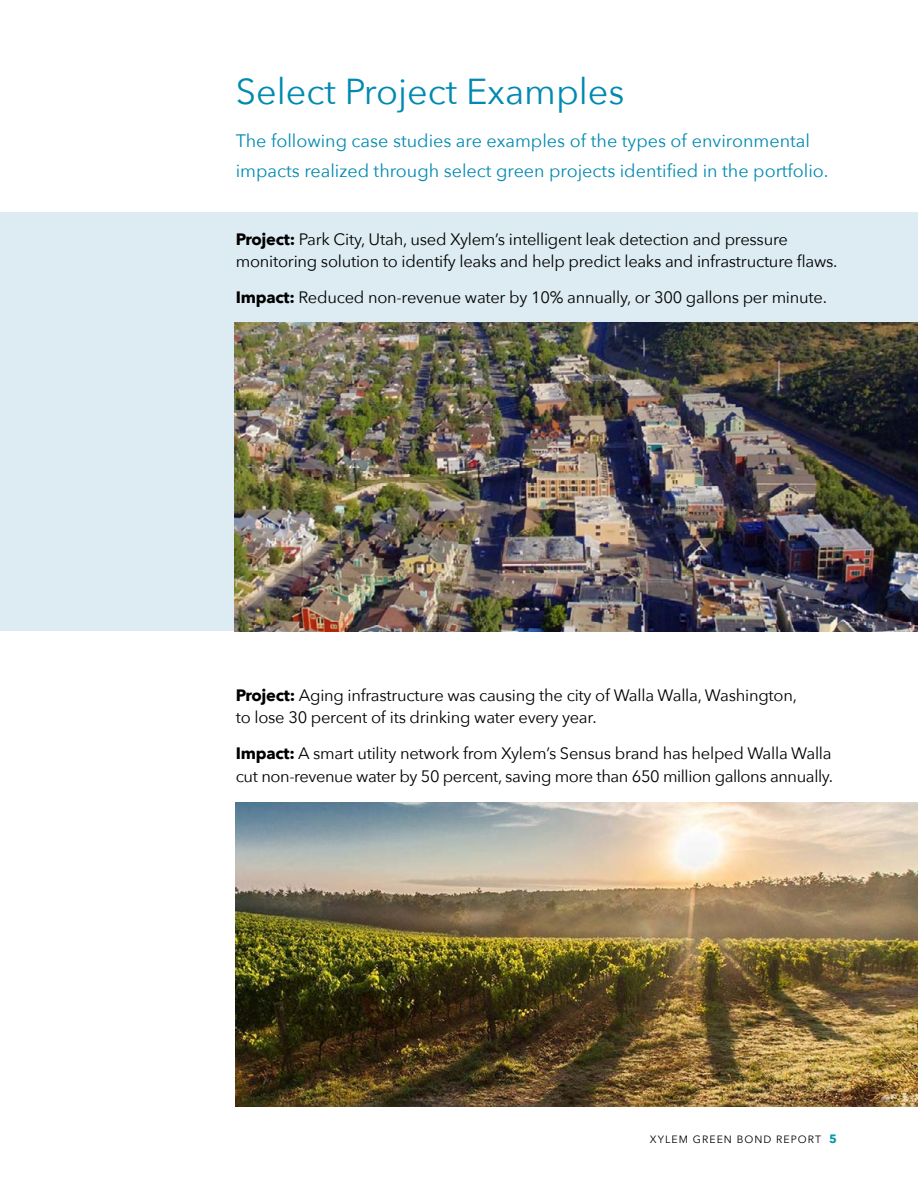
<style>
.page{position:relative;width:918px;height:1188px;background:#fff}
.page>*{position:absolute;margin:0;border:0;box-sizing:border-box;transform-origin:0 0}
.t1{font:36px "Avenir Next";color:#008ab1}
.t2{font:18px/30px "Avenir Next";color:#008ab1}
.t3{font:16.5px/22.5px "Avenir Next";letter-spacing:-.015em;color:#000}
.t4{font:10.5px "Avenir Next LT Pro";letter-spacing:.1em;color:#000}
.s1{font-weight:700}
.s2{font-weight:700;font-size:12px;color:#0099a9}
</style>
<div class="page">
<div style="left:0;top:212px;width:918px;height:419px;background:#ddecf2"></div>
<img style="left:234px;top:322px;width:684px;height:309px">
<img style="left:236px;top:803px;width:682px;height:304px">
<h1 class="t1" style="left:236px;top:61px;width:390px">Select Project Examples</h1>
<p class="t2" style="left:236px;top:125px;width:594px">The following case studies are examples of the types of environmental impacts realized through select green projects identified in the portfolio.</p>
<p class="t3" style="left:236px;top:227px;width:603px"><span class="s1">Project:</span> Park City, Utah, used Xylem’s intelligent leak detection and pressure monitoring solution to identify leaks and help predict leaks and infrastructure flaws.</p>
<p class="t3" style="left:236px;top:285px;width:593px"><span class="s1">Impact:</span> Reduced non-revenue water by 10% annually, or 300 gallons per minute.</p>
<p class="t3" style="left:236px;top:683px;width:563px"><span class="s1">Project:</span> Aging infrastructure was causing the city of Walla Walla, Washington, to lose 30 percent of its drinking water every year.</p>
<p class="t3" style="left:236px;top:741px;width:599px"><span class="s1">Impact:</span> A smart utility network from Xylem’s Sensus brand has helped Walla Walla cut non-revenue water by 50 percent, saving more than 650 million gallons annually.</p>
<p class="t4" style="left:650px;top:1133px;width:189px">XYLEM GREEN BOND REPORT <span class="s2">5</span></p>
</div>
